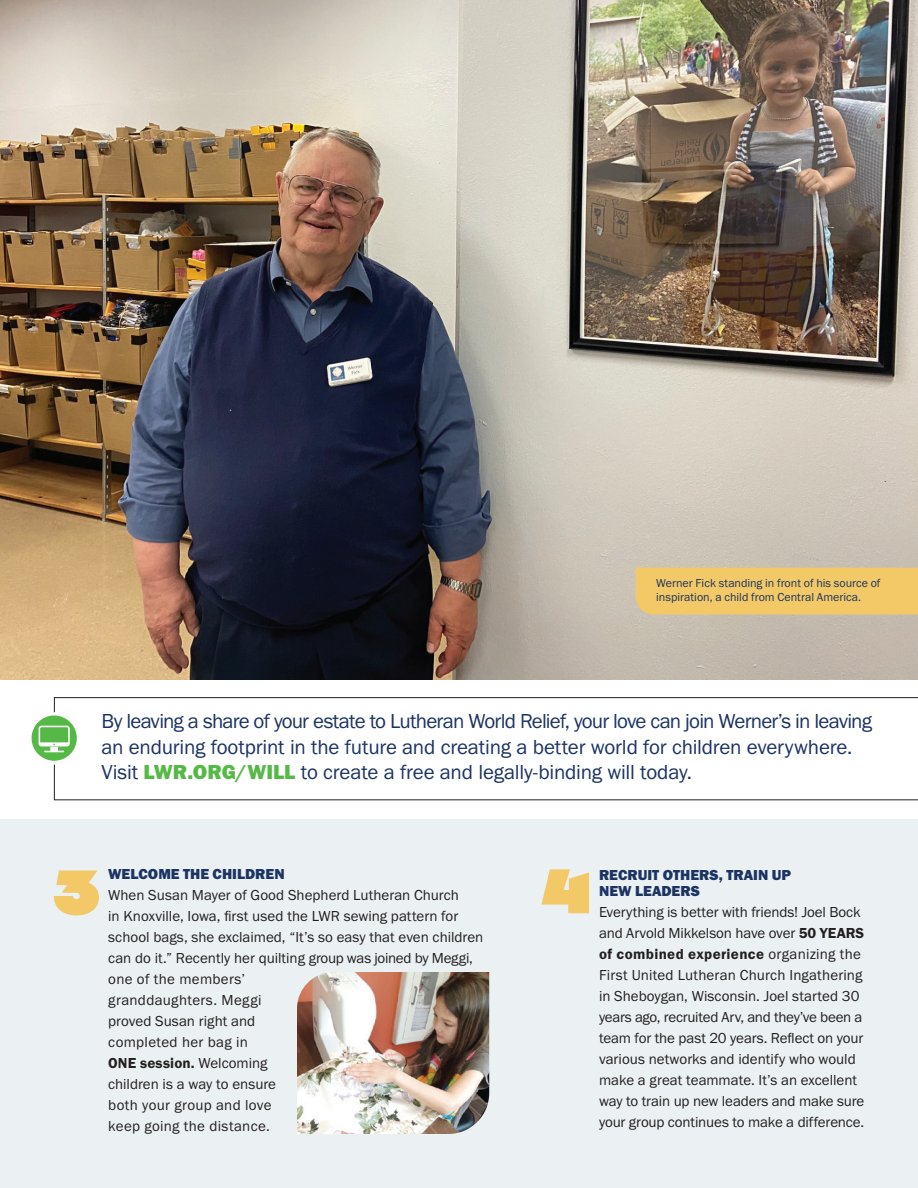
<style>
.page{position:relative;width:918px;height:1188px;background:#fff}
.page>*{position:absolute;margin:0;border:0;box-sizing:border-box;transform-origin:0 0}
.Paragraph_Style_1{font:800 62.7px "Impetus";color:#f2c966}
.Paragraph_Style_1-2{font:21px/25.5px "Franklin Gothic URW Boo";letter-spacing:-.015em;color:#1b3463}
.Paragraph_Style_1-3{font:15px/21px "Franklin Gothic URW Boo";color:#231f20}
.Paragraph_Style_1-4{font:15px/16.5px "Franklin Gothic URW Hea";color:#1b3463}
.Paragraph_Style_1-5{font:12px/13.5px "Franklin Gothic URW Boo";color:#1b3463}
.s1{font-family:"Franklin Gothic URW Hea";color:#56b947}
.s2{font-family:"Franklin Gothic URW Dem"}
</style>
<div class="page">
<div style="left:0;top:819px;width:918px;height:369px;background:#ebf0f2"></div>
<img style="left:297px;top:972px;width:192px;height:162px">
<img style="left:0;top:0;width:918px;height:679px">
<div style="left:636px;top:568px;width:282px;height:47px;background:#f2c966"></div>
<svg style="left:54px;top:697px;width:864px;height:103px"></svg>
<div style="left:28px;top:712px;width:53px;height:53px;background:#fff;border-radius:50%"></div>
<svg style="left:32px;top:716px;width:45px;height:45px"></svg>
<p class="Paragraph_Style_1-5" style="left:656px;top:576px;width:226px">Werner Fick standing in front of his source of inspiration, a child from Central America.</p>
<p class="Paragraph_Style_1-2" style="left:102px;top:708px;width:772px">By leaving a share of your estate to Lutheran World Relief, your love can join Werner’s in leaving an enduring footprint in the future and creating a better world for children everywhere.<br>Visit <span class="s1">LWR.ORG/WILL</span> to create a free and legally-binding will today.</p>
<p class="Paragraph_Style_1-4" style="left:108px;top:866px;width:178px">WELCOME THE CHILDREN</p>
<p class="Paragraph_Style_1-3" style="left:108px;top:885px;width:377px">When Susan Mayer of Good Shepherd Lutheran Church<br>in Knoxville, Iowa, first used the LWR sewing pattern for school bags, she exclaimed, “It’s so easy that even children can do it.” Recently her quilting group was joined by Meggi, one of the members’<br>granddaughters. Meggi<br>proved Susan right and<br>completed her bag in<br><span class="s2">ONE session.</span> Welcoming<br>children is a way to ensure<br>both your group and love<br>keep going the distance.</p>
<p class="Paragraph_Style_1" style="left:52px;top:851px;width:49px">3</p>
<p class="Paragraph_Style_1" style="left:541px;top:849px;width:53px">4</p>
<p class="Paragraph_Style_1-4" style="left:599px;top:866px;width:194px">RECRUIT OTHERS, TRAIN UP<br>NEW LEADERS</p>
<p class="Paragraph_Style_1-3" style="left:599px;top:901px;width:267px">Everything is better with friends! Joel Bock and Arvold Mikkelson have over <span class="s2">50 YEARS of combined experience</span> organizing the First United Lutheran Church Ingathering in Sheboygan, Wisconsin. Joel started 30 years ago, recruited Arv, and they’ve been a team for the past 20 years. Reflect on your various networks and identify who would make a great teammate. It’s an excellent way to train up new leaders and make sure your group continues to make a difference.</p>
</div>
